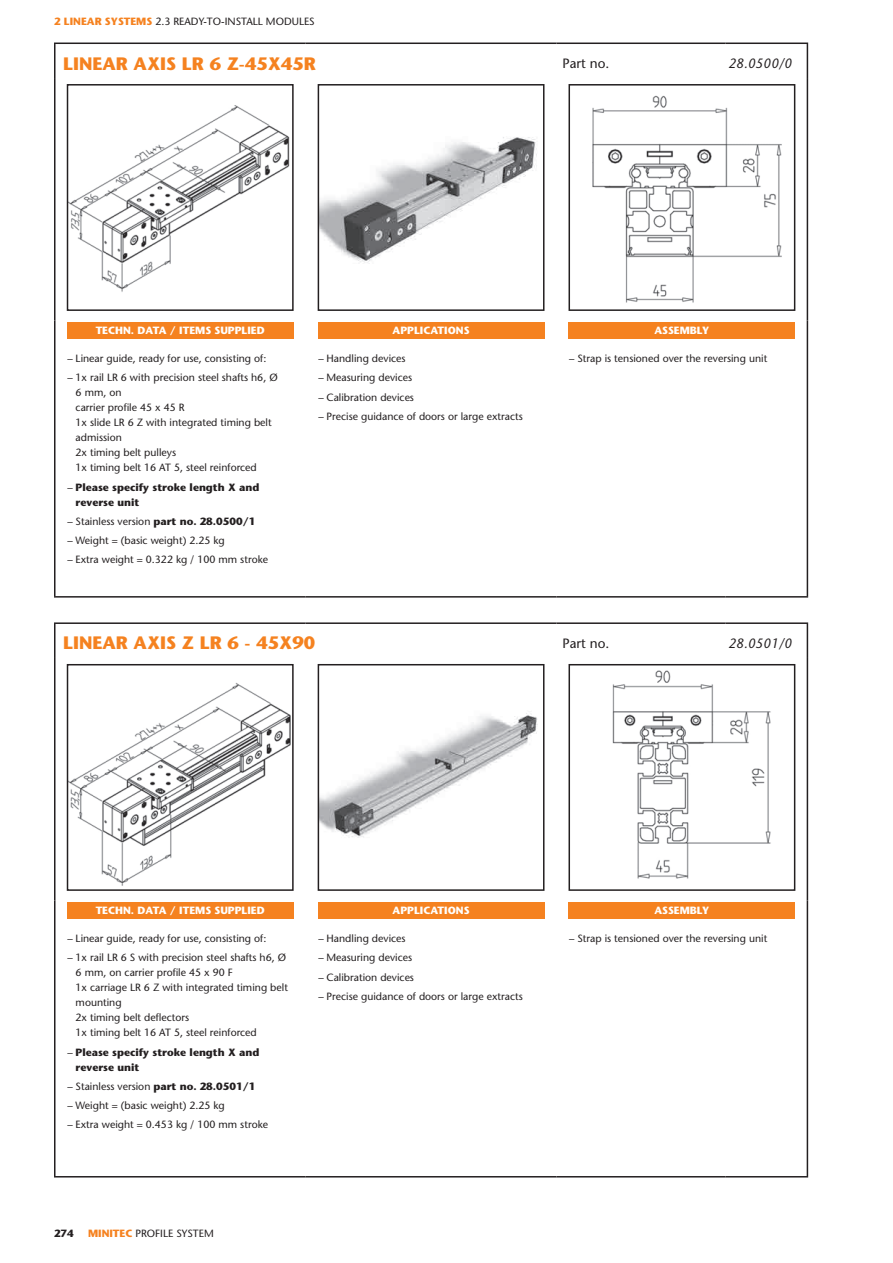
<style>
.page{position:relative;width:893px;height:1263px;background:#fff}
.page>*{position:absolute;margin:0;border:0;box-sizing:border-box;transform-origin:0 0}
.t1{font:700 18px "Stone Sans";color:#f58220}
.t2{font:italic 13.5px "Stone Sans";color:#231f20}
.t3{font:13.5px "Stone Sans";color:#231f20}
.t4{font:10.5px/19.2px "Stone Sans";color:#231f20}
.t5{font:700 10.5px "Stone Sans";color:#fff}
.t6{font:700 10.5px/15px "Stone Sans";color:#231f20}
.s1{font-weight:700;color:#f58220}
.s2{font-weight:400}
.s3{font-weight:700}
</style>
<div class="page">
<hr style="left:54px;top:43px;width:252px;height:1px;background:#231f20">
<hr style="left:54px;top:44px;width:2px;height:34px;background:#231f20">
<hr style="left:306px;top:43px;width:250px;height:1px;background:#231f20">
<hr style="left:54px;top:78px;width:2px;height:242px;background:#231f20">
<hr style="left:807px;top:78px;width:1px;height:242px;background:#231f20">
<hr style="left:54px;top:320px;width:2px;height:276px;background:#231f20">
<hr style="left:807px;top:320px;width:1px;height:276px;background:#231f20">
<hr style="left:54px;top:596px;width:252px;height:2px;background:#231f20">
<hr style="left:306px;top:596px;width:250px;height:2px;background:#231f20">
<hr style="left:556px;top:596px;width:170px;height:2px;background:#231f20">
<hr style="left:726px;top:596px;width:82px;height:2px;background:#231f20">
<hr style="left:556px;top:43px;width:170px;height:1px;background:#231f20">
<hr style="left:726px;top:43px;width:82px;height:1px;background:#231f20">
<hr style="left:807px;top:44px;width:1px;height:34px;background:#231f20">
<img style="left:70px;top:105px;width:220px;height:187px">
<div style="left:67px;top:84px;width:227px;height:227px;border:2px solid #231f20"></div>
<img style="left:321px;top:137px;width:216px;height:127px">
<div style="left:318px;top:84px;width:226px;height:227px;border:2px solid #231f20"></div>
<img style="left:592px;top:95px;width:190px;height:208px">
<div style="left:568px;top:84px;width:227px;height:227px;border:2px solid #231f20"></div>
<div style="left:67px;top:322px;width:226px;height:17px;background:#f58220"></div>
<div style="left:318px;top:322px;width:226px;height:17px;background:#f58220"></div>
<div style="left:569px;top:322px;width:226px;height:17px;background:#f58220"></div>
<hr style="left:54px;top:622px;width:252px;height:2px;background:#231f20">
<hr style="left:54px;top:624px;width:2px;height:34px;background:#231f20">
<hr style="left:306px;top:622px;width:250px;height:2px;background:#231f20">
<hr style="left:54px;top:658px;width:2px;height:242px;background:#231f20">
<hr style="left:807px;top:658px;width:1px;height:242px;background:#231f20">
<hr style="left:54px;top:900px;width:2px;height:276px;background:#231f20">
<hr style="left:807px;top:900px;width:1px;height:276px;background:#231f20">
<hr style="left:54px;top:1176px;width:252px;height:1px;background:#231f20">
<hr style="left:306px;top:1176px;width:250px;height:1px;background:#231f20">
<hr style="left:556px;top:1176px;width:170px;height:1px;background:#231f20">
<hr style="left:726px;top:1176px;width:82px;height:1px;background:#231f20">
<hr style="left:556px;top:622px;width:170px;height:2px;background:#231f20">
<hr style="left:726px;top:622px;width:82px;height:2px;background:#231f20">
<hr style="left:807px;top:624px;width:1px;height:34px;background:#231f20">
<img style="left:70px;top:683px;width:221px;height:203px">
<div style="left:67px;top:664px;width:227px;height:227px;border:2px solid #231f20"></div>
<img style="left:321px;top:713px;width:217px;height:125px">
<div style="left:318px;top:664px;width:226px;height:227px;border:2px solid #231f20"></div>
<img style="left:612px;top:670px;width:159px;height:209px">
<div style="left:568px;top:664px;width:227px;height:227px;border:2px solid #231f20"></div>
<div style="left:67px;top:902px;width:226px;height:16px;background:#f58220"></div>
<div style="left:318px;top:902px;width:226px;height:16px;background:#f58220"></div>
<div style="left:569px;top:902px;width:226px;height:16px;background:#f58220"></div>
<p class="t4" style="left:54px;top:12px;width:262px"><span class="s1">2 LINEAR SYSTEMS</span> 2.3 READY-TO-INSTALL MODULES</p>
<h1 class="t1" style="left:63px;top:52px;width:254px">LINEAR AXIS LR 6 Z-45X45R</h1>
<p class="t3" style="left:562px;top:56px;width:48px">Part no.</p>
<p class="t2" style="left:728px;top:56px;width:65px">28.0500/0</p>
<p class="t5" style="left:96px;top:324px;width:170px">TECHN. DATA / ITEMS SUPPLIED</p>
<p class="t4" style="left:67px;top:349px;width:212px">− Linear guide, ready for use, consisting of:<br>− 1x rail LR 6 with precision steel shafts h6, Ø</p>
<p class="t4" style="left:76px;top:385px;width:198px;line-height:15px">6 mm, on<br>carrier profile 45 x 45 R<br>1x slide LR 6 Z with integrated timing belt admission<br>2x timing belt pulleys<br>1x timing belt 16 AT 5, steel reinforced</p>
<p class="t6" style="left:76px;top:479px;width:185px;text-indent:-9px"><span class="s2">−</span> Please specify stroke length X and reverse unit</p>
<p class="t4" style="left:67px;top:512px;width:202px">− Stainless version <span class="s3">part no. 28.0500/1<br></span>− Weight = (basic weight) 2.25 kg<br>− Extra weight = 0.322 kg / 100 mm stroke</p>
<p class="t5" style="left:393px;top:324px;width:78px">APPLICATIONS</p>
<p class="t4" style="left:318px;top:349px;width:206px">− Handling devices<br>− Measuring devices<br>− Calibration devices<br>− Precise guidance of doors or large extracts</p>
<p class="t5" style="left:654px;top:324px;width:57px">ASSEMBLY</p>
<p class="t4" style="left:569px;top:349px;width:200px">− Strap is tensioned over the reversing unit</p>
<h1 class="t1" style="left:63px;top:632px;width:254px">LINEAR AXIS Z LR 6 - 45X90</h1>
<p class="t3" style="left:562px;top:635px;width:48px">Part no.</p>
<p class="t2" style="left:728px;top:635px;width:65px">28.0501/0</p>
<p class="t5" style="left:96px;top:904px;width:170px">TECHN. DATA / ITEMS SUPPLIED</p>
<p class="t4" style="left:67px;top:929px;width:221px">− Linear guide, ready for use, consisting of:<br>− 1x rail LR 6 S with precision steel shafts h6, Ø</p>
<p class="t4" style="left:76px;top:965px;width:214px;line-height:15px">6 mm, on carrier profile 45 x 90 F<br>1x carriage LR 6 Z with integrated timing belt mounting<br>2x timing belt deflectors<br>1x timing belt 16 AT 5, steel reinforced</p>
<p class="t6" style="left:76px;top:1044px;width:185px;text-indent:-9px"><span class="s2">−</span> Please specify stroke length X and reverse unit</p>
<p class="t4" style="left:67px;top:1076px;width:202px">− Stainless version <span class="s3">part no. 28.0501/1<br></span>− Weight = (basic weight) 2.25 kg<br>− Extra weight = 0.453 kg / 100 mm stroke</p>
<p class="t5" style="left:393px;top:904px;width:78px">APPLICATIONS</p>
<p class="t4" style="left:318px;top:929px;width:206px">− Handling devices<br>− Measuring devices<br>− Calibration devices<br>− Precise guidance of doors or large extracts</p>
<p class="t6" style="left:54px;top:1226px;width:21px">274</p>
<p class="t4" style="left:88px;top:1223px;width:127px"><span class="s1">MINITEC</span> PROFILE SYSTEM</p>
<p class="t5" style="left:654px;top:904px;width:57px">ASSEMBLY</p>
<p class="t4" style="left:569px;top:929px;width:200px">− Strap is tensioned over the reversing unit</p>
</div>
